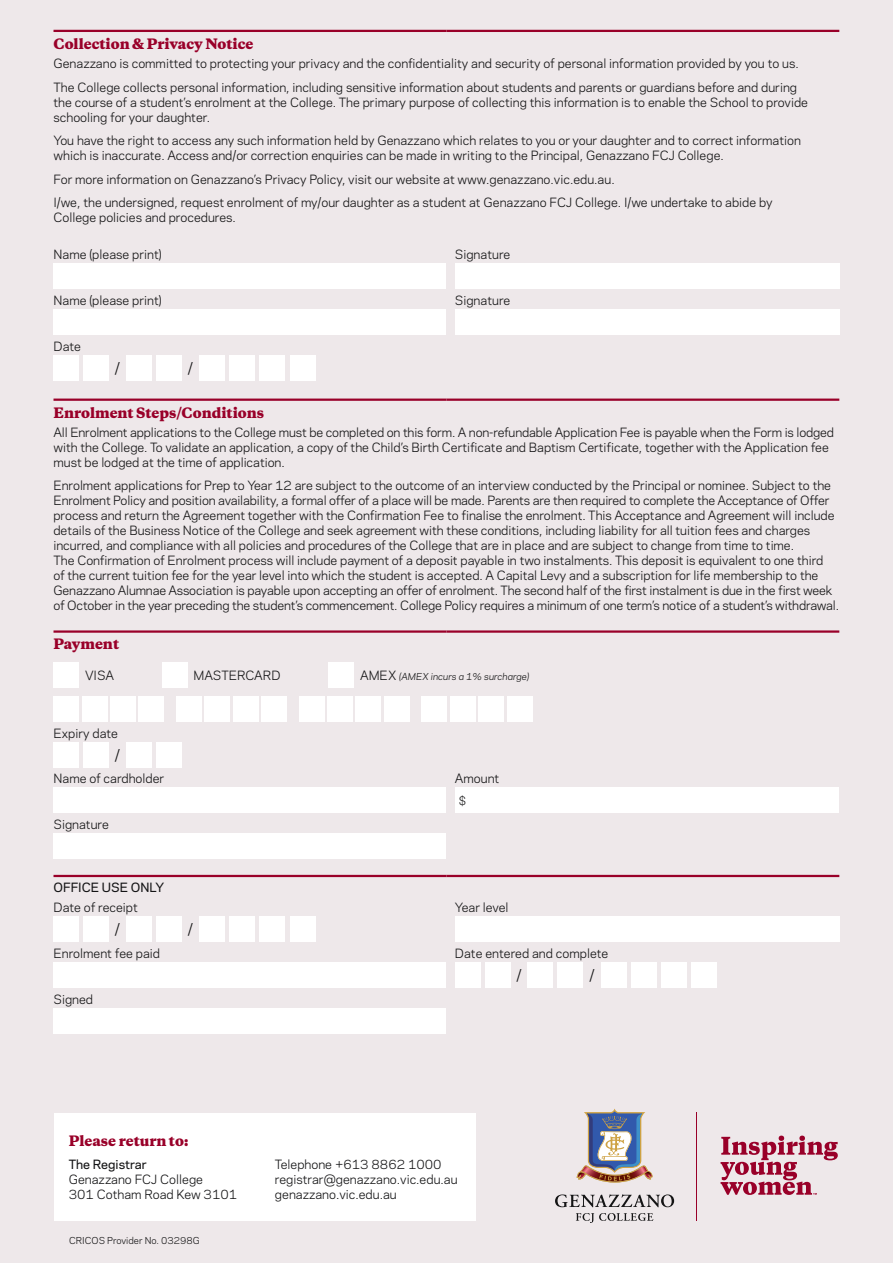
<style>
.page{position:relative;width:893px;height:1263px;background:#eee8ea}
.page>*{position:absolute;margin:0;border:0;box-sizing:border-box;transform-origin:0 0}
.t1{font:18px "Minion Pro";color:#141415}
.t2{font:800 13.5px "Galaxie Copernicus";color:#990029}
.t3{font:12px/15px "Galaxie Polaris";letter-spacing:-.005em;color:#141415}
.t4{font:500 12px "Galaxie Polaris";color:#141415}
.t5{font:300 12px "Helvetica Neue";color:#141415}
.t6{font:italic 9px "Galaxie Polaris";color:#141415}
.t7{font:9px "Galaxie Polaris";color:#141415}
.s1{font-style:normal;font-size:12px}
</style>
<div class="page">
<div style="left:55px;top:1113px;width:421px;height:108px;background:#fff"></div>
<svg style="left:576px;top:1109px;width:77px;height:73px"></svg>
<svg style="left:555px;top:1194px;width:119px;height:13px"></svg>
<svg style="left:576px;top:1213px;width:77px;height:10px"></svg>
<svg style="left:720px;top:1135px;width:118px;height:60px"></svg>
<hr style="left:696px;top:1112px;width:1px;height:109px;background:#990029">
<hr style="left:54px;top:30px;width:392px;height:2px;background:#990029">
<hr style="left:446px;top:30px;width:393px;height:2px;background:#990029">
<hr style="left:54px;top:399px;width:392px;height:2px;background:#990029">
<hr style="left:446px;top:399px;width:393px;height:2px;background:#990029">
<hr style="left:54px;top:875px;width:392px;height:2px;background:#990029">
<hr style="left:446px;top:875px;width:393px;height:2px;background:#990029">
<hr style="left:54px;top:630px;width:392px;height:3px;background:#990029">
<hr style="left:446px;top:630px;width:393px;height:3px;background:#990029">
<div style="left:54px;top:263px;width:392px;height:26px;background:#fff"></div>
<div style="left:455px;top:263px;width:385px;height:26px;background:#fff"></div>
<div style="left:54px;top:309px;width:392px;height:26px;background:#fff"></div>
<div style="left:455px;top:309px;width:385px;height:26px;background:#fff"></div>
<div style="left:54px;top:355px;width:25px;height:25px;background:#fff"></div>
<div style="left:84px;top:355px;width:25px;height:25px;background:#fff"></div>
<div style="left:126px;top:355px;width:26px;height:25px;background:#fff"></div>
<div style="left:156px;top:355px;width:26px;height:25px;background:#fff"></div>
<div style="left:200px;top:355px;width:25px;height:25px;background:#fff"></div>
<div style="left:230px;top:355px;width:25px;height:25px;background:#fff"></div>
<div style="left:260px;top:355px;width:25px;height:25px;background:#fff"></div>
<div style="left:290px;top:355px;width:25px;height:25px;background:#fff"></div>
<div style="left:54px;top:662px;width:25px;height:26px;background:#fff"></div>
<div style="left:162px;top:662px;width:26px;height:26px;background:#fff"></div>
<div style="left:329px;top:662px;width:25px;height:26px;background:#fff"></div>
<div style="left:54px;top:696px;width:25px;height:26px;background:#fff"></div>
<div style="left:82px;top:696px;width:25px;height:26px;background:#fff"></div>
<div style="left:110px;top:696px;width:26px;height:26px;background:#fff"></div>
<div style="left:139px;top:696px;width:25px;height:26px;background:#fff"></div>
<div style="left:176px;top:696px;width:26px;height:26px;background:#fff"></div>
<div style="left:205px;top:696px;width:25px;height:26px;background:#fff"></div>
<div style="left:233px;top:696px;width:25px;height:26px;background:#fff"></div>
<div style="left:261px;top:696px;width:26px;height:26px;background:#fff"></div>
<div style="left:299px;top:696px;width:25px;height:26px;background:#fff"></div>
<div style="left:327px;top:696px;width:26px;height:26px;background:#fff"></div>
<div style="left:356px;top:696px;width:25px;height:26px;background:#fff"></div>
<div style="left:384px;top:696px;width:26px;height:26px;background:#fff"></div>
<div style="left:422px;top:696px;width:25px;height:26px;background:#fff"></div>
<div style="left:450px;top:696px;width:25px;height:26px;background:#fff"></div>
<div style="left:478px;top:696px;width:26px;height:26px;background:#fff"></div>
<div style="left:507px;top:696px;width:25px;height:26px;background:#fff"></div>
<div style="left:54px;top:742px;width:25px;height:25px;background:#fff"></div>
<div style="left:84px;top:742px;width:25px;height:25px;background:#fff"></div>
<div style="left:126px;top:742px;width:26px;height:25px;background:#fff"></div>
<div style="left:156px;top:742px;width:26px;height:25px;background:#fff"></div>
<div style="left:54px;top:788px;width:392px;height:25px;background:#fff"></div>
<div style="left:455px;top:788px;width:383px;height:25px;background:#fff"></div>
<div style="left:54px;top:833px;width:392px;height:26px;background:#fff"></div>
<div style="left:54px;top:916px;width:25px;height:26px;background:#fff"></div>
<div style="left:84px;top:916px;width:25px;height:26px;background:#fff"></div>
<div style="left:126px;top:916px;width:26px;height:26px;background:#fff"></div>
<div style="left:156px;top:916px;width:26px;height:26px;background:#fff"></div>
<div style="left:200px;top:916px;width:25px;height:26px;background:#fff"></div>
<div style="left:230px;top:916px;width:25px;height:26px;background:#fff"></div>
<div style="left:260px;top:916px;width:25px;height:26px;background:#fff"></div>
<div style="left:290px;top:916px;width:25px;height:26px;background:#fff"></div>
<div style="left:455px;top:916px;width:384px;height:26px;background:#fff"></div>
<div style="left:54px;top:962px;width:392px;height:26px;background:#fff"></div>
<div style="left:455px;top:962px;width:25px;height:26px;background:#fff"></div>
<div style="left:485px;top:962px;width:25px;height:26px;background:#fff"></div>
<div style="left:528px;top:962px;width:25px;height:26px;background:#fff"></div>
<div style="left:558px;top:962px;width:25px;height:26px;background:#fff"></div>
<div style="left:601px;top:962px;width:25px;height:26px;background:#fff"></div>
<div style="left:631px;top:962px;width:26px;height:26px;background:#fff"></div>
<div style="left:661px;top:962px;width:26px;height:26px;background:#fff"></div>
<div style="left:691px;top:962px;width:26px;height:26px;background:#fff"></div>
<div style="left:54px;top:1008px;width:392px;height:25px;background:#fff"></div>
<p class="t2" style="left:54px;top:35px;width:202px">Collection &amp; Privacy Notice</p>
<p class="t3" style="left:54px;top:51px;width:747px;line-height:23.5px">Genazzano is committed to protecting your privacy and the confidentiality and security of personal information provided by you to us.<br>The College collects personal information, including sensitive information about students and parents or guardians before and during</p>
<p class="t3" style="left:54px;top:94px;width:756px">the course of a student’s enrolment at the College. The primary purpose of collecting this information is to enable the School to provide schooling for your daughter.</p>
<p class="t3" style="left:54px;top:132px;width:749px">You have the right to access any such information held by Genazzano which relates to you or your daughter and to correct information which is inaccurate. Access and/or correction enquiries can be made in writing to the Principal, Genazzano FCJ College.</p>
<p class="t3" style="left:54px;top:166px;width:721px;line-height:23.5px">For more information on Genazzano’s Privacy Policy, visit our website at www.genazzano.vic.edu.au.<br>I/we, the undersigned, request enrolment of my/our daughter as a student at Genazzano FCJ College. I/we undertake to abide by</p>
<p class="t3" style="left:54px;top:209px;width:184px">College policies and procedures.</p>
<p class="t3" style="left:54px;top:246px;width:110px">Name (please print)</p>
<p class="t3" style="left:455px;top:246px;width:57px">Signature</p>
<p class="t3" style="left:54px;top:292px;width:110px">Name (please print)</p>
<p class="t3" style="left:455px;top:292px;width:57px">Signature</p>
<p class="t3" style="left:54px;top:338px;width:29px">Date</p>
<h1 class="t1" style="left:115px;top:356px;width:7px">/</h1>
<h1 class="t1" style="left:188px;top:356px;width:7px">/</h1>
<p class="t2" style="left:54px;top:403px;width:212px">Enrolment Steps/Conditions</p>
<p class="t3" style="left:54px;top:424px;width:782px">All Enrolment applications to the College must be completed on this form. A non-refundable Application Fee is payable when the Form is lodged with the College. To validate an application, a copy of the Child’s Birth Certificate and Baptism Certificate, together with the Application fee must be lodged at the time of application.</p>
<p class="t3" style="left:54px;top:477px;width:787px">Enrolment applications for Prep to Year 12 are subject to the outcome of an interview conducted by the Principal or nominee. Subject to the Enrolment Policy and position availability, a formal offer of a place will be made. Parents are then required to complete the Acceptance of Offer process and return the Agreement together with the Confirmation Fee to finalise the enrolment. This Acceptance and Agreement will include details of the Business Notice of the College and seek agreement with these conditions, including liability for all tuition fees and charges incurred, and compliance with all policies and procedures of the College that are in place and are subject to change from time to time.<br>The Confirmation of Enrolment process will include payment of a deposit payable in two instalments. This deposit is equivalent to one third<br>of the current tuition fee for the year level into which the student is accepted. A Capital Levy and a subscription for life membership to the Genazzano Alumnae Association is payable upon accepting an offer of enrolment. The second half of the first instalment is due in the first week of October in the year preceding the student’s commencement. College Policy requires a minimum of one term’s notice of a student’s withdrawal.</p>
<p class="t2" style="left:54px;top:635px;width:67px">Payment</p>
<p class="t3" style="left:85px;top:667px;width:31px">VISA</p>
<p class="t3" style="left:194px;top:667px;width:88px">MASTERCARD</p>
<p class="t6" style="left:360px;top:670px;width:171px"><span class="s1">AMEX</span> (AMEX incurs a 1% surcharge)</p>
<p class="t3" style="left:54px;top:725px;width:66px">Expiry date</p>
<h1 class="t1" style="left:115px;top:743px;width:7px">/</h1>
<p class="t3" style="left:54px;top:771px;width:112px">Name of cardholder</p>
<p class="t3" style="left:455px;top:771px;width:46px">Amount</p>
<p class="t5" style="left:459px;top:793px;width:8px">$</p>
<p class="t3" style="left:54px;top:816px;width:57px">Signature</p>
<p class="t4" style="left:54px;top:878px;width:112px">OFFICE USE ONLY</p>
<p class="t3" style="left:54px;top:899px;width:86px">Date of receipt</p>
<p class="t3" style="left:455px;top:899px;width:55px">Year level</p>
<h1 class="t1" style="left:115px;top:917px;width:7px">/</h1>
<h1 class="t1" style="left:188px;top:917px;width:7px">/</h1>
<p class="t3" style="left:54px;top:945px;width:108px">Enrolment fee paid</p>
<p class="t3" style="left:455px;top:945px;width:155px">Date entered and complete</p>
<h1 class="t1" style="left:516px;top:963px;width:7px">/</h1>
<h1 class="t1" style="left:589px;top:963px;width:7px">/</h1>
<p class="t3" style="left:54px;top:991px;width:41px">Signed</p>
<p class="t2" style="left:69px;top:1132px;width:122px">Please return to:</p>
<p class="t4" style="left:69px;top:1156px;width:80px">THE REGISTRAR</p>
<p class="t3" style="left:69px;top:1172px;width:170px">Genazzano FCJ College<br>301 Cotham Road Kew 3101</p>
<p class="t7" style="left:69px;top:1233px;width:132px">CRICOS Provider No. 03298G</p>
<p class="t3" style="left:275px;top:1157px;width:184px">Telephone +613 8862 1000 registrar@genazzano.vic.edu.au genazzano.vic.edu.au</p>
</div>
